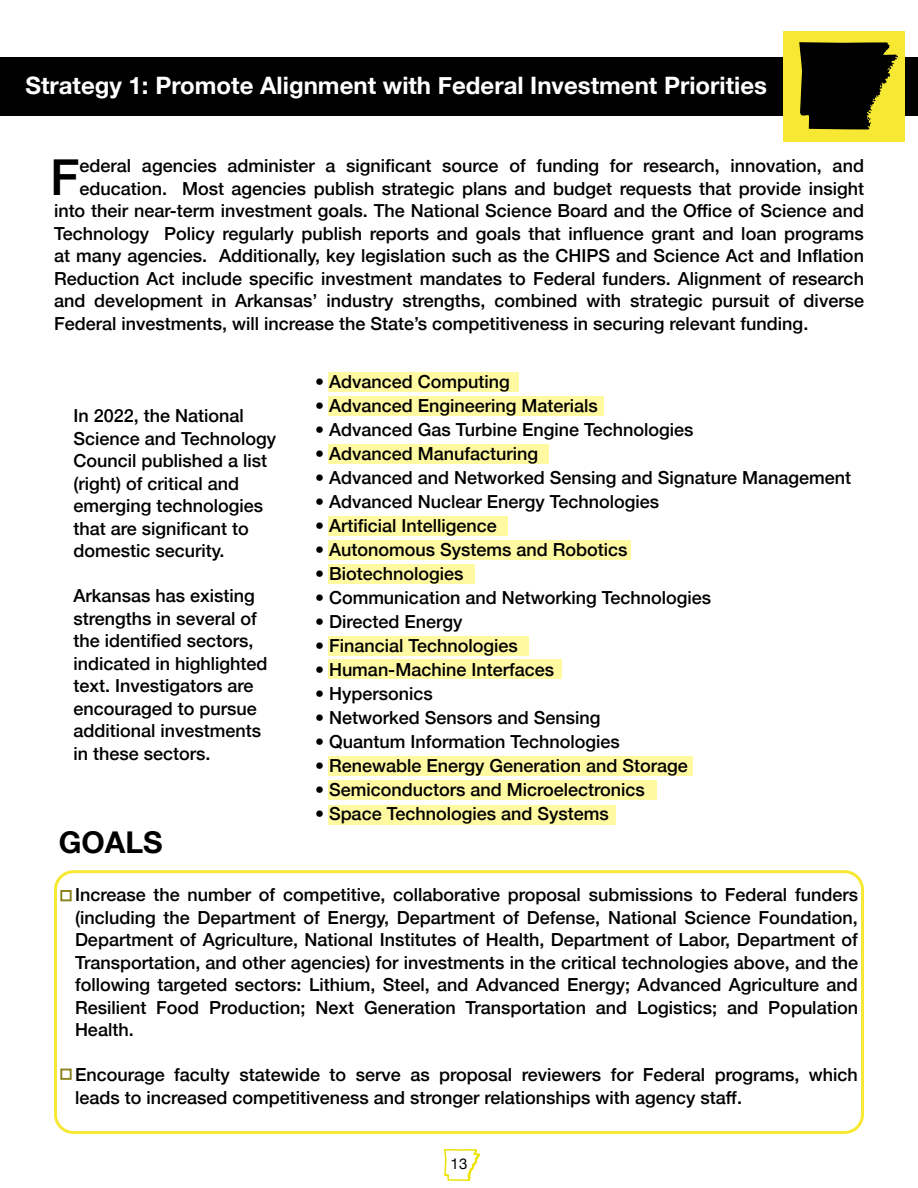
<style>
.page{position:relative;width:918px;height:1188px;background:#fff}
.page>*{position:absolute;margin:0;border:0;box-sizing:border-box;transform-origin:0 0}
.t1{font:500 49.5px "Helvetica Neue";color:#000}
.t2{font:700 30px "Helvetica Neue";color:#000}
.t3{font:700 24px "Helvetica Neue";color:#fff}
.t4{font:500 18px/22.5px "Helvetica Neue";color:#000}
.t5{font:15px "Helvetica Neue";color:#000}
</style>
<div class="page">
<div style="left:0;top:57px;width:918px;height:59px;background:#000"></div>
<div style="left:783px;top:32px;width:121px;height:110px;background:#f7e833"></div>
<svg style="left:799px;top:42px;width:99px;height:87px"></svg>
<div style="left:328px;top:540px;width:304px;height:20px;background:#fffaa1"></div>
<div style="left:328px;top:565px;width:148px;height:19px;background:#fffaa1"></div>
<div style="left:328px;top:806px;width:288px;height:19px;background:#fffaa1"></div>
<div style="left:328px;top:781px;width:329px;height:19px;background:#fffaa1"></div>
<div style="left:328px;top:756px;width:365px;height:20px;background:#fffaa1"></div>
<div style="left:328px;top:659px;width:234px;height:20px;background:#fffaa1"></div>
<div style="left:328px;top:637px;width:202px;height:19px;background:#fffaa1"></div>
<div style="left:328px;top:444px;width:221px;height:20px;background:#fffaa1"></div>
<div style="left:328px;top:396px;width:276px;height:20px;background:#fffaa1"></div>
<div style="left:328px;top:517px;width:180px;height:19px;background:#fffaa1"></div>
<div style="left:328px;top:372px;width:191px;height:20px;background:#fffaa1"></div>
<svg style="left:444px;top:1149px;width:36px;height:32px"></svg>
<div style="left:54px;top:870px;width:810px;height:264px;border:3px solid #f7e833;border-radius:18px"></div>
<div style="left:60px;top:890px;width:12px;height:11px;border:2px solid #8a821c"></div>
<div style="left:60px;top:1069px;width:12px;height:11px;border:2px solid #8a821c"></div>
<h3 class="t3" style="left:26px;top:67px;width:743px">Strategy 1: Promote Alignment with Federal Investment Priorities</h3>
<h1 class="t1" style="left:50px;top:137px;width:31px">F</h1>
<p class="t4" style="left:80px;top:153px;width:786px">ederal agencies administer a significant source of funding for research, innovation, and</p>
<p class="t4" style="left:80px;top:175px;width:786px">education. Most agencies publish strategic plans and budget requests that provide insight</p>
<p class="t4" style="left:54px;top:198px;width:812px">into their near-term investment goals. The National Science Board and the Office of Science and</p>
<p class="t4" style="left:54px;top:220px;width:811px">Technology Policy regularly publish reports and goals that influence grant and loan programs</p>
<p class="t4" style="left:54px;top:243px;width:812px">at many agencies. Additionally, key legislation such as the CHIPS and Science Act and Inflation</p>
<p class="t4" style="left:54px;top:265px;width:811px">Reduction Act include specific investment mandates to Federal funders. Alignment of research</p>
<p class="t4" style="left:54px;top:288px;width:812px">and development in Arkansas’ industry strengths, combined with strategic pursuit of diverse</p>
<p class="t4" style="left:54px;top:310px;width:756px">Federal investments, will increase the State’s competitiveness in securing relevant funding.</p>
<p class="t4" style="left:73px;top:403px;width:204px">In 2022, the National<br>Science and Technology<br>Council published a list (right) of critical and emerging technologies that are significant to domestic security.</p>
<p class="t4" style="left:73px;top:583px;width:196px">Arkansas has existing strengths in several of the identified sectors, indicated in highlighted text. Investigators are encouraged to pursue additional investments in these sectors.</p>
<h2 class="t2" style="left:59px;top:819px;width:105px">GOALS</h2>
<p class="t4" style="left:315px;top:369px;width:196px">• Advanced Computing</p>
<p class="t4" style="left:315px;top:393px;width:284px">• Advanced Engineering Materials</p>
<p class="t4" style="left:315px;top:417px;width:380px">• Advanced Gas Turbine Engine Technologies</p>
<p class="t4" style="left:315px;top:441px;width:225px">• Advanced Manufacturing</p>
<p class="t4" style="left:315px;top:465px;width:538px">• Advanced and Networked Sensing and Signature Management</p>
<p class="t4" style="left:315px;top:489px;width:346px">• Advanced Nuclear Energy Technologies</p>
<p class="t4" style="left:315px;top:513px;width:183px">• Artificial Intelligence</p>
<p class="t4" style="left:315px;top:537px;width:314px">• Autonomous Systems and Robotics</p>
<p class="t4" style="left:315px;top:561px;width:150px">• Biotechnologies</p>
<p class="t4" style="left:315px;top:585px;width:398px">• Communication and Networking Technologies</p>
<p class="t4" style="left:315px;top:609px;width:149px">• Directed Energy</p>
<p class="t4" style="left:315px;top:633px;width:204px">• Financial Technologies</p>
<p class="t4" style="left:315px;top:657px;width:241px">• Human-Machine Interfaces</p>
<p class="t4" style="left:315px;top:681px;width:119px">• Hypersonics</p>
<p class="t4" style="left:315px;top:705px;width:287px">• Networked Sensors and Sensing</p>
<p class="t4" style="left:315px;top:729px;width:306px">• Quantum Information Technologies</p>
<p class="t4" style="left:315px;top:753px;width:374px">• Renewable Energy Generation and Storage</p>
<p class="t4" style="left:315px;top:777px;width:331px">• Semiconductors and Microelectronics</p>
<p class="t4" style="left:315px;top:801px;width:295px">• Space Technologies and Systems</p>
<p class="t4" style="left:75px;top:882px;width:785px;text-align:justify">Increase the number of competitive, collaborative proposal submissions to Federal funders (including the Department of Energy, Department of Defense, National Science Foundation, Department of Agriculture, National Institutes of Health, Department of Labor, Department of Transportation, and other agencies) for investments in the critical technologies above, and the following targeted sectors: Lithium, Steel, and Advanced Energy; Advanced Agriculture and Resilient Food Production; Next Generation Transportation and Logistics; and Population Health.</p>
<p class="t4" style="left:75px;top:1062px;width:784px">Encourage faculty statewide to serve as proposal reviewers for Federal programs, which leads to increased competitiveness and stronger relationships with agency staff.</p>
<p class="t5" style="left:451px;top:1153px;width:18px">13</p>
</div>
